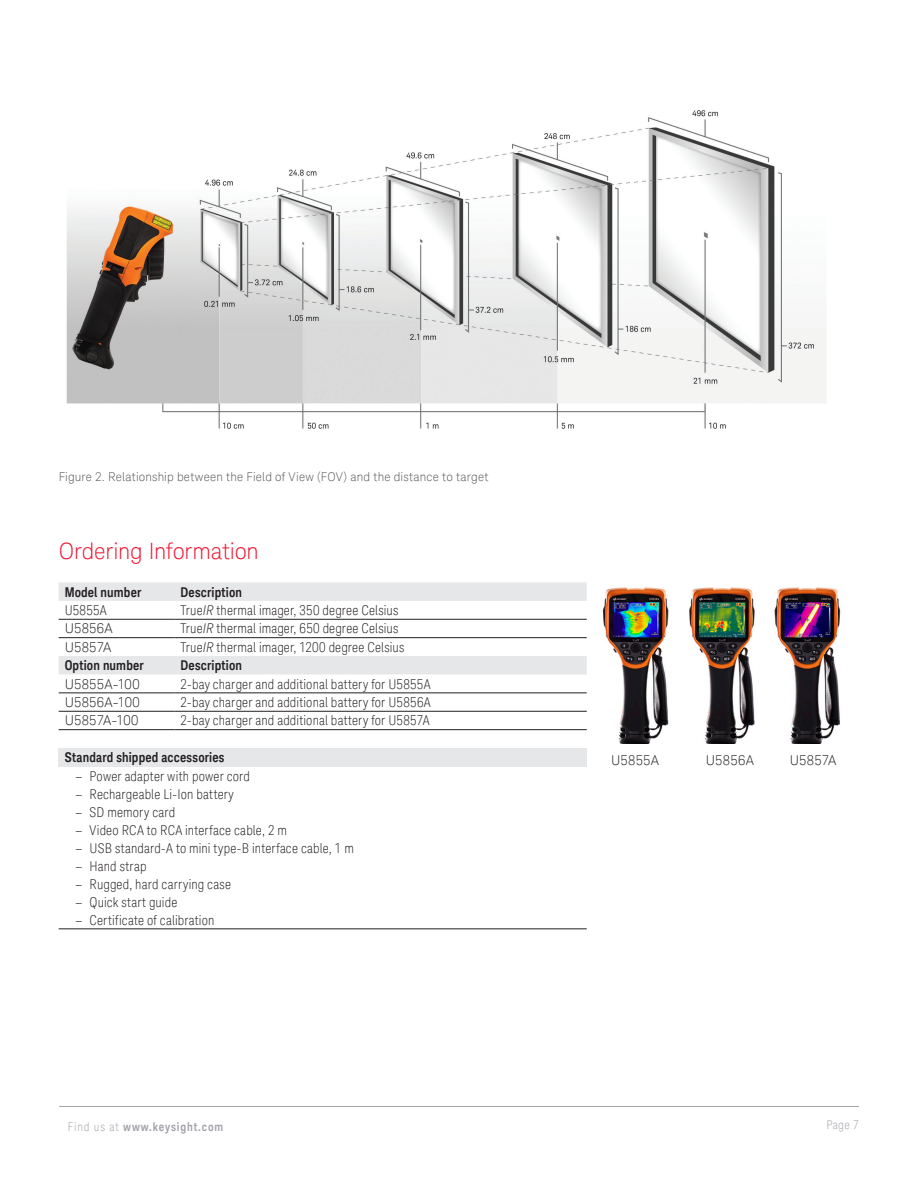
<style>
.page{position:relative;width:918px;height:1188px;background:#fff}
.page>*{position:absolute;margin:0;border:0;box-sizing:border-box;transform-origin:0 0}
.K_Heading_1{font:300 22.5px "Keysight Sans";letter-spacing:-.005em;color:#ed1a36}
.K_Table_Text{font:300 condensed 13.5px "Keysight Sans";letter-spacing:.015em;color:#231f20}
.K_Table_Heading_1{font:700 13.5px "Keysight Sans Condensed";letter-spacing:.01em;color:#231f20}
.K_Table_Text-2{font:300 13.5px "Keysight Sans";letter-spacing:.02em;color:#231f20}
.K_Body_Text{font:300 13.5px "Keysight Sans";letter-spacing:.02em;color:#231f20}
.K_Diagrams_and_Figur{font:300 12px "Keysight Sans";letter-spacing:.015em;color:#57585a}
.t1{font:700 12px "Keysight Sans Condensed";letter-spacing:.07em;color:#a4a1a9}
.t2{font:300 condensed 12px "Keysight Sans";color:#a4a1a9}
.s1{font-style:italic}
.s2{font-stretch:normal}
.s3{font-family:"Keysight Sans";font-weight:300;font-stretch:condensed}
</style>
<div class="page">
<hr style="left:59px;top:1106px;width:800px;height:1px;background:#a4a1a9">
<img style="left:66px;top:110px;width:760px;height:319px">
<svg style="left:59px;top:582px;width:528px;height:92px"></svg>
<hr style="left:59px;top:619px;width:116px;height:1px;background:#231f20">
<hr style="left:175px;top:619px;width:412px;height:1px;background:#231f20">
<hr style="left:59px;top:637px;width:116px;height:1px;background:#231f20">
<hr style="left:175px;top:637px;width:412px;height:1px;background:#231f20">
<hr style="left:59px;top:692px;width:116px;height:1px;background:#231f20">
<hr style="left:175px;top:692px;width:412px;height:1px;background:#231f20">
<hr style="left:59px;top:711px;width:116px;height:1px;background:#231f20">
<hr style="left:175px;top:711px;width:412px;height:1px;background:#231f20">
<hr style="left:59px;top:729px;width:116px;height:1px;background:#231f20">
<hr style="left:175px;top:729px;width:412px;height:1px;background:#231f20">
<div style="left:59px;top:748px;width:528px;height:18px;background:#e6e7e9"></div>
<hr style="left:59px;top:928px;width:528px;height:1px;background:#231f20">
<img style="left:602px;top:588px;width:239px;height:156px">
<p class="K_Diagrams_and_Figur" style="left:59px;top:469px;width:431px">Figure 2. Relationship between the Field of View (FOV) and the distance to target</p>
<p class="K_Heading_1" style="left:59px;top:538px;width:202px">Ordering Information</p>
<p class="K_Table_Heading_1" style="left:65px;top:584px;width:78px">Model number</p>
<p class="K_Table_Heading_1" style="left:181px;top:584px;width:63px">Description</p>
<p class="K_Table_Text" style="left:65px;top:602px;width:44px">U5855A</p>
<p class="K_Table_Text" style="left:181px;top:602px;width:219px">True<span class="s1">IR</span> thermal imager, 350 degree Celsius</p>
<p class="K_Table_Text-2" style="left:65px;top:621px;width:50px">U5856A</p>
<p class="K_Table_Text" style="left:181px;top:621px;width:219px">True<span class="s1">IR</span> thermal imager, 650 degree Celsius</p>
<p class="K_Table_Text-2" style="left:65px;top:639px;width:48px">U5857A</p>
<p class="K_Table_Text" style="left:181px;top:639px;width:225px">True<span class="s1">IR</span> thermal imager, 1200 degree Celsius</p>
<p class="K_Table_Heading_1" style="left:65px;top:657px;width:81px">Option number</p>
<p class="K_Table_Heading_1" style="left:181px;top:657px;width:63px">Description</p>
<p class="K_Table_Text-2" style="left:65px;top:676px;width:77px">U5855A-100</p>
<p class="K_Table_Text" style="left:181px;top:676px;width:252px">2-bay charger and additional battery for U5855A</p>
<p class="K_Table_Text-2" style="left:65px;top:694px;width:77px">U5856A-100</p>
<p class="K_Table_Text" style="left:181px;top:694px;width:252px">2-bay charger and additional battery for U5856A</p>
<p class="K_Table_Text-2" style="left:65px;top:713px;width:75px">U5857A-100</p>
<p class="K_Table_Text" style="left:181px;top:713px;width:251px">2-bay charger and additional battery for U5857A</p>
<p class="K_Table_Heading_1" style="left:65px;top:749px;width:161px">Standard shipped accessories</p>
<p class="K_Table_Text" style="left:75px;top:768px;width:176px"><span class="s2">–</span> Power adapter with power cord</p>
<p class="K_Table_Text" style="left:75px;top:786px;width:160px"><span class="s2">–</span> Rechargeable Li-Ion battery</p>
<p class="K_Table_Text" style="left:75px;top:804px;width:102px"><span class="s2">–</span> SD memory card</p>
<p class="K_Table_Text" style="left:75px;top:822px;width:213px"><span class="s2">–</span> Video RCA to RCA interface cable, 2 m</p>
<p class="K_Table_Text" style="left:75px;top:840px;width:280px"><span class="s2">–</span> USB standard-A to mini type-B interface cable, 1 m</p>
<p class="K_Table_Text" style="left:75px;top:858px;width:73px"><span class="s2">–</span> Hand strap</p>
<p class="K_Table_Text" style="left:75px;top:876px;width:157px"><span class="s2">–</span> Rugged, hard carrying case</p>
<p class="K_Table_Text" style="left:75px;top:894px;width:104px"><span class="s2">–</span> Quick start guide</p>
<p class="K_Table_Text" style="left:75px;top:912px;width:141px"><span class="s2">–</span> Certificate of calibration</p>
<p class="K_Body_Text" style="left:611px;top:752px;width:49px">U5855A</p>
<p class="K_Body_Text" style="left:706px;top:752px;width:50px">U5856A</p>
<p class="K_Body_Text" style="left:790px;top:752px;width:48px">U5857A</p>
<p class="t1" style="left:68px;top:1119px;width:157px"><span class="s3">Find us at</span> www.keysight.com</p>
<p class="t2" style="left:826px;top:1117px;width:34px">Page 7</p>
</div>
